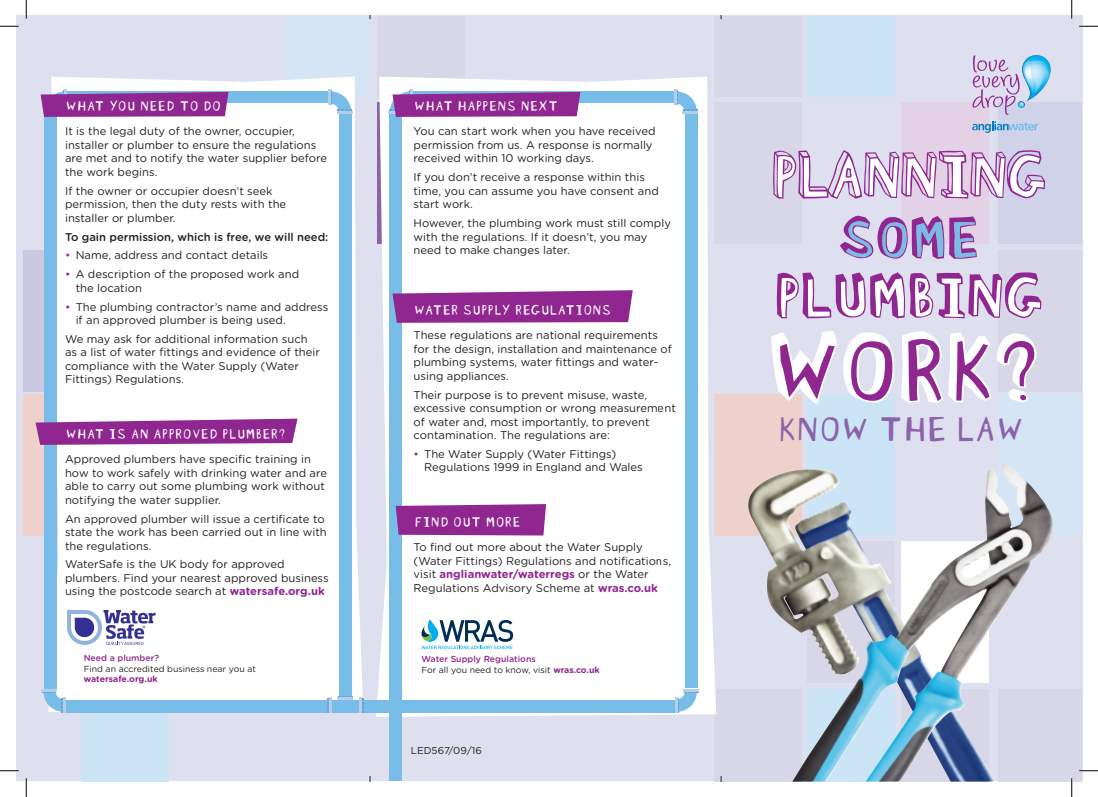
<style>
.page{position:relative;width:1098px;height:797px;background:#fff}
.page>*{position:absolute;margin:0;border:0;box-sizing:border-box;transform-origin:0 0}
.t1{font:94.62px "Blockhead Uplugged";color:#90268f}
.t2{font:63px "Blockhead Plain";letter-spacing:-.03em;color:#90268f}
.t3{font:60px "Blockhead Dark Side";color:#90268f}
.t4{font:56px "Blockhead Dark Side";color:#90268f}
.t5{font:38.12px "Blockhead Uplugged";letter-spacing:-.03em;color:#8c62aa}
.t6{font:15px "Blockhead Uplugged";color:#fff}
.t7{font:11.25px/13.5px "Gotham Rounded";color:#231f20}
.t8{font:500 11.25px "Gotham Rounded";color:#231f20}
.t9{font:10px "Gotham Rounded";color:#231f20}
.t10{font:8.75px/10.5px "Gotham Rounded";color:#231f20}
.t11{font:700 8.75px "Gotham Rounded";color:#90268f}
.t12{font:500 8.75px "Gotham Rounded";color:#90268f}
.s1{color:#90268f}
.s2{font-weight:700;color:#90268f}
.s3{font-weight:500;color:#90268f}
</style>
<div class="page">
<div style="left:16px;top:16px;width:1066px;height:765px;background:#dedfef"></div>
<div style="left:998px;top:102px;width:83px;height:141px;background:#d0d2e9"></div>
<div style="left:23px;top:250px;width:52px;height:141px;background:#cac8e0"></div>
<div style="left:714px;top:689px;width:87px;height:92px;background:#d8d7e8"></div>
<div style="left:81px;top:689px;width:88px;height:92px;background:#cbe4f6"></div>
<div style="left:998px;top:689px;width:83px;height:92px;background:#d8d7e8"></div>
<div style="left:23px;top:394px;width:52px;height:141px;background:#eed1cb"></div>
<div style="left:807px;top:16px;width:88px;height:80px;background:#cbe4f6"></div>
<div style="left:378px;top:16px;width:87px;height:80px;background:#d8d7e8"></div>
<div style="left:285px;top:16px;width:84px;height:80px;background:#d5e5f5"></div>
<div style="left:51px;top:77px;width:312px;height:622px;background:#fff"></div>
<div style="left:376px;top:77px;width:340px;height:639px;background:#fff"></div>
<div style="left:901px;top:102px;width:87px;height:141px;background:#e3d1e6"></div>
<div style="left:998px;top:250px;width:83px;height:141px;background:#d8d7e8"></div>
<div style="left:714px;top:102px;width:87px;height:141px;background:#d8d7e8"></div>
<div style="left:714px;top:16px;width:87px;height:80px;background:#d8d7e8"></div>
<div style="left:714px;top:394px;width:87px;height:141px;background:#eed1cb"></div>
<div style="left:807px;top:394px;width:88px;height:141px;background:#cbe4f6"></div>
<div style="left:998px;top:394px;width:83px;height:141px;background:#d5e5f5"></div>
<div style="left:339px;top:111px;width:13px;height:588px;background:#78bde8"></div>
<div style="left:685px;top:111px;width:12px;height:576px;background:#78bde8"></div>
<div style="left:44px;top:110px;width:12px;height:581px;background:#78bde8"></div>
<div style="left:389px;top:113px;width:13px;height:668px;background:#78bde8"></div>
<div style="left:63px;top:699px;width:612px;height:13px;background:#78bde8"></div>
<div style="left:67px;top:91px;width:262px;height:12px;background:#78bde8"></div>
<div style="left:413px;top:91px;width:261px;height:12px;background:#78bde8"></div>
<hr style="left:328px;top:89px;width:3px;height:16px;background:#b7ceea">
<hr style="left:410px;top:89px;width:3px;height:16px;background:#b7ceea">
<svg style="left:330px;top:90px;width:22px;height:23px"></svg>
<svg style="left:674px;top:89px;width:24px;height:24px"></svg>
<svg style="left:675px;top:689px;width:24px;height:24px"></svg>
<svg style="left:41px;top:689px;width:24px;height:24px"></svg>
<svg style="left:328px;top:697px;width:3px;height:16px"></svg>
<svg style="left:360px;top:697px;width:3px;height:16px"></svg>
<svg style="left:338px;top:696px;width:15px;height:3px"></svg>
<svg style="left:41px;top:89px;width:187px;height:28px;background:#9947a0"></svg>
<svg style="left:389px;top:90px;width:191px;height:27px;background:#96439f"></svg>
<svg style="left:36px;top:418px;width:261px;height:27px;background:#9e449e"></svg>
<svg style="left:392px;top:290px;width:241px;height:33px;background:#983999"></svg>
<svg style="left:396px;top:504px;width:150px;height:31px;background:#942f94"></svg>
<svg style="left:972px;top:121px;width:66px;height:12px"></svg>
<svg style="left:972px;top:55px;width:46px;height:60px"></svg>
<img style="left:1018px;top:55px;width:32px;height:53px">
<svg style="left:421px;top:619px;width:92px;height:30px;background:#a3bfcf"></svg>
<svg style="left:67px;top:610px;width:89px;height:36px;background:#afb3d7"></svg>
<img style="left:740px;top:472px;width:48px;height:151px">
<img style="left:788px;top:462px;width:265px;height:319px">
<svg style="left:0;top:25px;width:19px;height:2px"></svg>
<svg style="left:1079px;top:25px;width:19px;height:2px"></svg>
<svg style="left:0;top:770px;width:19px;height:1px"></svg>
<svg style="left:1079px;top:770px;width:19px;height:1px"></svg>
<svg style="left:25px;top:0;width:2px;height:19px"></svg>
<svg style="left:25px;top:778px;width:2px;height:19px"></svg>
<svg style="left:1071px;top:0;width:1px;height:19px"></svg>
<svg style="left:1071px;top:778px;width:1px;height:19px"></svg>
<h3 class="t6" style="left:65px;top:94px;width:157px">WHAT YOU NEED TO DO</h3>
<p class="t7" style="left:65px;top:124px;width:264px">It is the legal duty of the owner, occupier, installer or plumber to ensure the regulations are met and to notify the water supplier before the work begins.</p>
<p class="t7" style="left:65px;top:183px;width:223px">If the owner or occupier doesn’t seek permission, then the duty rests with the installer or plumber.</p>
<p class="t8" style="left:65px;top:229px;width:265px">To gain permission, which is free, we will need:</p>
<p class="t7" style="left:65px;top:248px;width:205px"><span class="s1">•</span> Name, address and contact details</p>
<p class="t7" style="left:76px;top:267px;width:225px;text-indent:-11px"><span class="s1">•</span> A description of the proposed work and the location</p>
<p class="t7" style="left:76px;top:299px;width:254px;text-indent:-11px"><span class="s1">•</span> The plumbing contractor’s name and address if an approved plumber is being used.</p>
<p class="t7" style="left:65px;top:332px;width:256px">We may ask for additional information such as a list of water fittings and evidence of their compliance with the Water Supply (Water Fittings) Regulations.</p>
<h3 class="t6" style="left:65px;top:421px;width:222px">WHAT IS AN APPROVED PLUMBER?</h3>
<p class="t7" style="left:65px;top:452px;width:263px">Approved plumbers have specific training in how to work safely with drinking water and are able to carry out some plumbing work without notifying the water supplier.</p>
<p class="t7" style="left:65px;top:511px;width:263px">An approved plumber will issue a certificate to state the work has been carried out in line with the regulations.</p>
<p class="t7" style="left:65px;top:557px;width:265px">WaterSafe is the UK body for approved plumbers. Find your nearest approved business using the postcode search at <span class="s2">watersafe.org.uk</span></p>
<p class="t12" style="left:84px;top:651px;width:77px">Need a plumber?</p>
<p class="t10" style="left:84px;top:662px;width:174px">Find an accredited business near you at</p>
<p class="t11" style="left:84px;top:672px;width:75px">watersafe.org.uk</p>
<h3 class="t6" style="left:414px;top:94px;width:145px">WHAT HAPPENS NEXT</h3>
<p class="t7" style="left:414px;top:124px;width:243px">You can start work when you have received permission from us. A response is normally received within 10 working days.</p>
<p class="t7" style="left:414px;top:170px;width:247px">If you don’t receive a response within this time, you can assume you have consent and start work.</p>
<p class="t7" style="left:414px;top:216px;width:259px">However, the plumbing work must still comply with the regulations. If it doesn’t, you may need to make changes later.</p>
<h3 class="t6" style="left:414px;top:297px;width:199px">WATER SUPPLY REGULATIONS</h3>
<p class="t7" style="left:414px;top:328px;width:260px">These regulations are national requirements for the design, installation and maintenance of plumbing systems, water fittings and water&shy;using appliances.</p>
<p class="t7" style="left:414px;top:387px;width:264px">Their purpose is to prevent misuse, waste, excessive consumption or wrong measurement of water and, most importantly, to prevent contamination. The regulations are:</p>
<p class="t7" style="left:424px;top:446px;width:220px;text-indent:-11px"><span class="s1">•</span> The Water Supply (Water Fittings)<br>Regulations 1999 in England and Wales</p>
<h3 class="t6" style="left:414px;top:509px;width:108px">FIND OUT MORE</h3>
<p class="t7" style="left:414px;top:540px;width:259px">To find out more about the Water Supply (Water Fittings) Regulations and notifications, visit <span class="s2">anglianwater/waterregs</span> or the Water Regulations Advisory Scheme at <span class="s2">wras.co.uk</span></p>
<p class="t10" style="left:421px;top:653px;width:180px"><span class="s3">Water Supply Regulations<br></span>For all you need to know, visit <span class="s2">wras.co.uk</span></p>
<p class="t9" style="left:411px;top:743px;width:72px">LED567/09/16</p>
<h2 class="t2" style="left:770px;top:120px;width:278px">PLANNING</h2>
<h3 class="t4" style="left:839px;top:189px;width:141px">SOME</h3>
<h3 class="t3" style="left:774px;top:243px;width:270px">PLUMBING</h3>
<h1 class="t1" style="left:767px;top:292px;width:274px">WORK?</h1>
<h3 class="t5" style="left:776px;top:397px;width:248px">KNOW THE LAW</h3>
</div>
